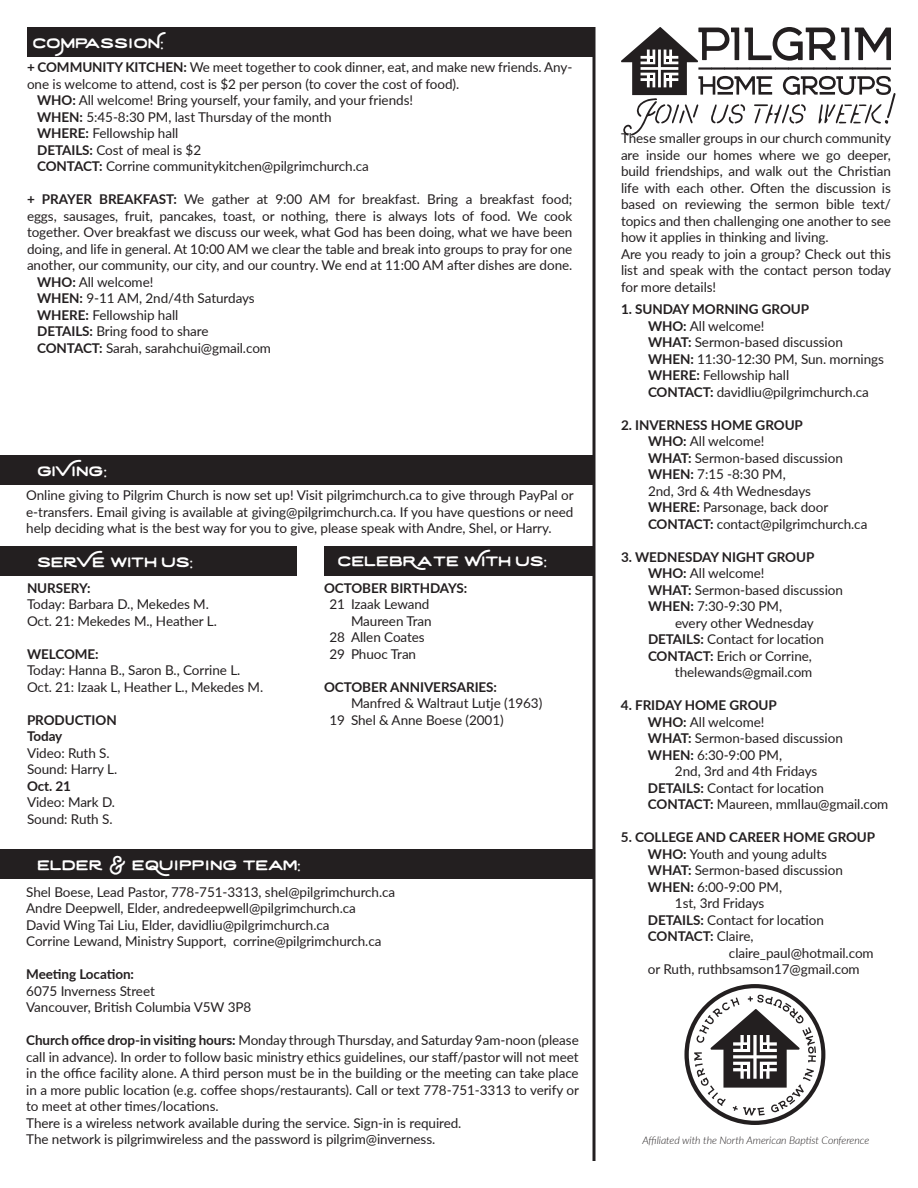
<style>
.page{position:relative;width:918px;height:1188px;background:#fff}
.page>*{position:absolute;margin:0;border:0;box-sizing:border-box;transform-origin:0 0}
.t1{font:18px "Wayfarer";letter-spacing:-.01em;color:#fff}
.t2{font:18px "Wayfarer";letter-spacing:-.03em;color:#fff}
.t3{font:13.5px/16.5px "Lato";letter-spacing:-.005em;color:#231f20;text-align:justify}
.t4{font:700 13.5px "Lato";letter-spacing:-.005em;color:#231f20}
.t5{font:italic 300 10.5px "Lato";letter-spacing:-.005em;color:#231f20}
.s1{font-weight:700}
.s2{font-weight:400}
</style>
<div class="page">
<div style="left:324px;top:546px;width:270px;height:29px;background:#231f20"></div>
<div style="left:27px;top:27px;width:567px;height:29px;background:#231f20"></div>
<div style="left:0;top:546px;width:297px;height:29px;background:#231f20"></div>
<div style="left:0;top:456px;width:594px;height:29px;background:#231f20"></div>
<div style="left:0;top:850px;width:593px;height:29px;background:#231f20"></div>
<svg style="left:592px;top:27px;width:4px;height:1134px;background:#565354"></svg>
<svg style="left:684px;top:984px;width:141px;height:141px"></svg>
<svg style="left:621px;top:27px;width:275px;height:109px"></svg>
<p class="t1" style="left:32px;top:31px;width:133px">coMPassioN:</p>
<p class="t3" style="left:27px;top:59px;width:547px"><span class="s1">+ COMMUNITY KITCHEN:</span> We meet together to cook dinner, eat, and make new friends. Any&shy;one is welcome to attend, cost is $2 per person (to cover the cost of food).</p>
<p class="t3" style="left:37px;top:92px;width:377px;text-align:left"><span class="s1">WHO:</span> All welcome! Bring yourself, your family, and your friends!<br><span class="s1">WHEN:</span> 5:45-8:30 PM, last Thursday of the month<br><span class="s1">WHERE:</span> Fellowship hall<br><span class="s1">DETAILS:</span> Cost of meal is $2<br><span class="s1">CONTACT:</span> Corrine communitykitchen@pilgrimchurch.ca</p>
<p class="t3" style="left:27px;top:191px;width:547px"><span class="s1">+ PRAYER BREAKFAST:</span> We gather at 9:00 AM for breakfast. Bring a breakfast food;</p>
<p class="t3" style="left:27px;top:207px;width:547px">eggs, sausages, fruit, pancakes, toast, or nothing, there is always lots of food. We cook</p>
<p class="t3" style="left:27px;top:224px;width:547px">together. Over breakfast we discuss our week, what God has been doing, what we have been</p>
<p class="t3" style="left:27px;top:240px;width:547px">doing, and life in general. At 10:00 AM we clear the table and break into groups to pray for one</p>
<p class="t3" style="left:27px;top:257px;width:547px">another, our community, our city, and our country. We end at 11:00 AM after dishes are done.</p>
<p class="t3" style="left:37px;top:273px;width:118px"><span class="s1">WHO:</span> All welcome!</p>
<p class="t3" style="left:37px;top:290px;width:219px"><span class="s1">WHEN:</span> 9-11 AM, 2nd/4th Saturdays</p>
<p class="t3" style="left:37px;top:306px;width:143px"><span class="s1">WHERE:</span> Fellowship hall</p>
<p class="t3" style="left:37px;top:323px;width:173px"><span class="s1">DETAILS:</span> Bring food to share</p>
<p class="t3" style="left:37px;top:339px;width:235px"><span class="s1">CONTACT:</span> Sarah, sarahchui@gmail.com</p>
<p class="t1" style="left:37px;top:460px;width:72px">giVing:</p>
<p class="t3" style="left:26px;top:487px;width:549px">Online giving to Pilgrim Church is now set up! Visit pilgrimchurch.ca to give through PayPal or e-transfers. Email giving is available at giving@pilgrimchurch.ca. If you have questions or need help deciding what is the best way for you to give, please speak with Andre, Shel, or Harry.</p>
<p class="t2" style="left:37px;top:551px;width:158px">SerVe with us:</p>
<p class="t1" style="left:338px;top:550px;width:211px">celebRate With us:</p>
<p class="t4" style="left:27px;top:578px;width:65px">NURSERY:</p>
<p class="t3" style="left:27px;top:596px;width:183px">Today: Barbara D., Mekedes M.</p>
<p class="t3" style="left:27px;top:612px;width:191px">Oct. 21: Mekedes M., Heather L.</p>
<p class="t4" style="left:27px;top:644px;width:73px">WELCOME:</p>
<p class="t3" style="left:27px;top:662px;width:215px">Today: Hanna B., Saron B., Corrine L.</p>
<p class="t3" style="left:27px;top:678px;width:238px">Oct. 21: Izaak L, Heather L., Mekedes M.</p>
<p class="t4" style="left:27px;top:710px;width:91px">PRODUCTION</p>
<p class="t4" style="left:27px;top:727px;width:37px">Today</p>
<p class="t3" style="left:27px;top:744px;width:84px">Video: Ruth S.</p>
<p class="t3" style="left:27px;top:761px;width:92px">Sound: Harry L.</p>
<p class="t4" style="left:27px;top:776px;width:46px">Oct. 21</p>
<p class="t3" style="left:27px;top:794px;width:90px">Video: Mark D.</p>
<p class="t3" style="left:27px;top:810px;width:87px">Sound: Ruth S.</p>
<p class="t4" style="left:324px;top:578px;width:145px">OCTOBER BIRTHDAYS:</p>
<p class="t3" style="left:329px;top:596px;width:102px">21 Izaak Lewand</p>
<p class="t3" style="left:351px;top:612px;width:82px">Maureen Tran</p>
<p class="t3" style="left:329px;top:629px;width:97px">28 Allen Coates</p>
<p class="t3" style="left:329px;top:645px;width:88px">29 Phuoc Tran</p>
<p class="t4" style="left:324px;top:677px;width:175px">OCTOBER ANNIVERSARIES:</p>
<p class="t3" style="left:351px;top:695px;width:193px">Manfred &amp; Waltraut Lutje (1963)</p>
<p class="t3" style="left:329px;top:711px;width:176px">19 Shel &amp; Anne Boese (2001)</p>
<p class="t1" style="left:37px;top:854px;width:265px">Elder &amp; EQuipping team:</p>
<p class="t3" style="left:26px;top:883px;width:371px">Shel Boese, Lead Pastor, 778-751-3313, shel@pilgrimchurch.ca</p>
<p class="t3" style="left:26px;top:899px;width:331px">Andre Deepwell, Elder, andredeepwell@pilgrimchurch.ca</p>
<p class="t3" style="left:26px;top:916px;width:305px">David Wing Tai Liu, Elder, davidliu@pilgrimchurch.ca</p>
<p class="t3" style="left:26px;top:932px;width:357px">Corrine Lewand, Ministry Support, corrine@pilgrimchurch.ca</p>
<p class="t4" style="left:26px;top:964px;width:109px">Meeting Location:</p>
<p class="t3" style="left:26px;top:982px;width:130px">6075 Inverness Street</p>
<p class="t3" style="left:26px;top:998px;width:227px">Vancouver, British Columbia V5W 3P8</p>
<p class="t3" style="left:26px;top:1031px;width:554px"><span class="s1">Church office drop-in visiting hours:</span> Monday through Thursday, and Saturday 9am-noon (please call in advance). In order to follow basic ministry ethics guidelines, our staff/pastor will not meet in the office facility alone. A third person must be in the building or the meeting can take place in a more public location (e.g. coffee shops/restaurants). Call or text 778-751-3313 to verify or to meet at other times/locations.</p>
<p class="t3" style="left:26px;top:1114px;width:437px">There is a wireless network available during the service. Sign-in is required.</p>
<p class="t3" style="left:26px;top:1130px;width:411px">The network is pilgrimwireless and the password is pilgrim@inverness.</p>
<p class="t3" style="left:621px;top:130px;width:272px">These smaller groups in our church community are inside our homes where we go deeper, build friendships, and walk out the Christian life with each other. Often the discussion is based on reviewing the sermon bible text/ topics and then challenging one another to see how it applies in thinking and living.</p>
<p class="t3" style="left:621px;top:245px;width:272px">Are you ready to join a group? Check out this list and speak with the contact person today for more details!</p>
<p class="t4" style="left:621px;top:299px;width:190px">1. SUNDAY MORNING GROUP</p>
<p class="t3" style="left:648px;top:317px;width:118px"><span class="s1">WHO:</span> All welcome!</p>
<p class="t3" style="left:648px;top:334px;width:196px"><span class="s1">WHAT:</span> Sermon-based discussion</p>
<p class="t3" style="left:648px;top:350px;width:237px"><span class="s1">WHEN:</span> 11:30-12:30 PM, Sun. mornings</p>
<p class="t3" style="left:648px;top:367px;width:143px"><span class="s1">WHERE:</span> Fellowship hall</p>
<p class="t3" style="left:648px;top:383px;width:222px"><span class="s1">CONTACT:</span> davidliu@pilgrimchurch.ca</p>
<p class="t4" style="left:621px;top:415px;width:183px">2. INVERNESS HOME GROUP</p>
<p class="t3" style="left:648px;top:433px;width:118px"><span class="s1">WHO:</span> All welcome!</p>
<p class="t3" style="left:648px;top:449px;width:196px"><span class="s1">WHAT:</span> Sermon-based discussion</p>
<p class="t3" style="left:648px;top:466px;width:139px"><span class="s1">WHEN:</span> 7:15 -8:30 PM,</p>
<p class="t3" style="left:648px;top:482px;width:165px">2nd, 3rd &amp; 4th Wednesdays</p>
<p class="t3" style="left:648px;top:499px;width:182px"><span class="s1">WHERE:</span> Parsonage, back door</p>
<p class="t3" style="left:648px;top:515px;width:221px"><span class="s1">CONTACT:</span> contact@pilgrimchurch.ca</p>
<p class="t4" style="left:621px;top:547px;width:195px">3. WEDNESDAY NIGHT GROUP</p>
<p class="t3" style="left:648px;top:565px;width:118px"><span class="s1">WHO:</span> All welcome!</p>
<p class="t3" style="left:648px;top:581px;width:197px"><span class="s1">WHAT:</span> Sermon-based discussion</p>
<p class="t3" style="left:648px;top:598px;width:136px"><span class="s1">WHEN:</span> 7:30-9:30 PM,</p>
<p class="t3" style="left:675px;top:614px;width:140px">every other Wednesday</p>
<p class="t3" style="left:648px;top:631px;width:177px"><span class="s1">DETAILS:</span> Contact for location</p>
<p class="t3" style="left:648px;top:647px;width:165px"><span class="s1">CONTACT:</span> Erich or Corrine,</p>
<p class="t3" style="left:675px;top:664px;width:139px">thelewands@gmail.com</p>
<p class="t4" style="left:621px;top:695px;width:157px">4. FRIDAY HOME GROUP</p>
<p class="t3" style="left:648px;top:713px;width:118px"><span class="s1">WHO:</span> All welcome!</p>
<p class="t3" style="left:648px;top:730px;width:196px"><span class="s1">WHAT:</span> Sermon-based discussion</p>
<p class="t3" style="left:648px;top:746px;width:136px"><span class="s1">WHEN:</span> 6:30-9:00 PM,</p>
<p class="t3" style="left:675px;top:763px;width:144px">2nd, 3rd and 4th Fridays</p>
<p class="t3" style="left:648px;top:779px;width:177px"><span class="s1">DETAILS:</span> Contact for location</p>
<p class="t3" style="left:648px;top:796px;width:242px"><span class="s1">CONTACT:</span> Maureen, mmllau@gmail.com</p>
<p class="t4" style="left:621px;top:827px;width:256px">5. COLLEGE AND CAREER HOME GROUP</p>
<p class="t3" style="left:648px;top:845px;width:180px"><span class="s1">WHO:</span> Youth and young adults</p>
<p class="t3" style="left:648px;top:862px;width:196px"><span class="s1">WHAT:</span> Sermon-based discussion</p>
<p class="t3" style="left:648px;top:878px;width:136px"><span class="s1">WHEN:</span> 6:00-9:00 PM,</p>
<p class="t3" style="left:675px;top:895px;width:91px">1st, 3rd Fridays</p>
<p class="t3" style="left:648px;top:911px;width:177px"><span class="s1">DETAILS:</span> Contact for location</p>
<p class="t4" style="left:648px;top:926px;width:107px">CONTACT: <span class="s2">Claire,</span></p>
<p class="t3" style="left:729px;top:944px;width:146px">claire_paul@hotmail.com</p>
<p class="t3" style="left:648px;top:961px;width:213px">or Ruth, ruthbsamson17@gmail.com</p>
<p class="t5" style="left:643px;top:1133px;width:228px">Affiliated with the North American Baptist Conference</p>
</div>
